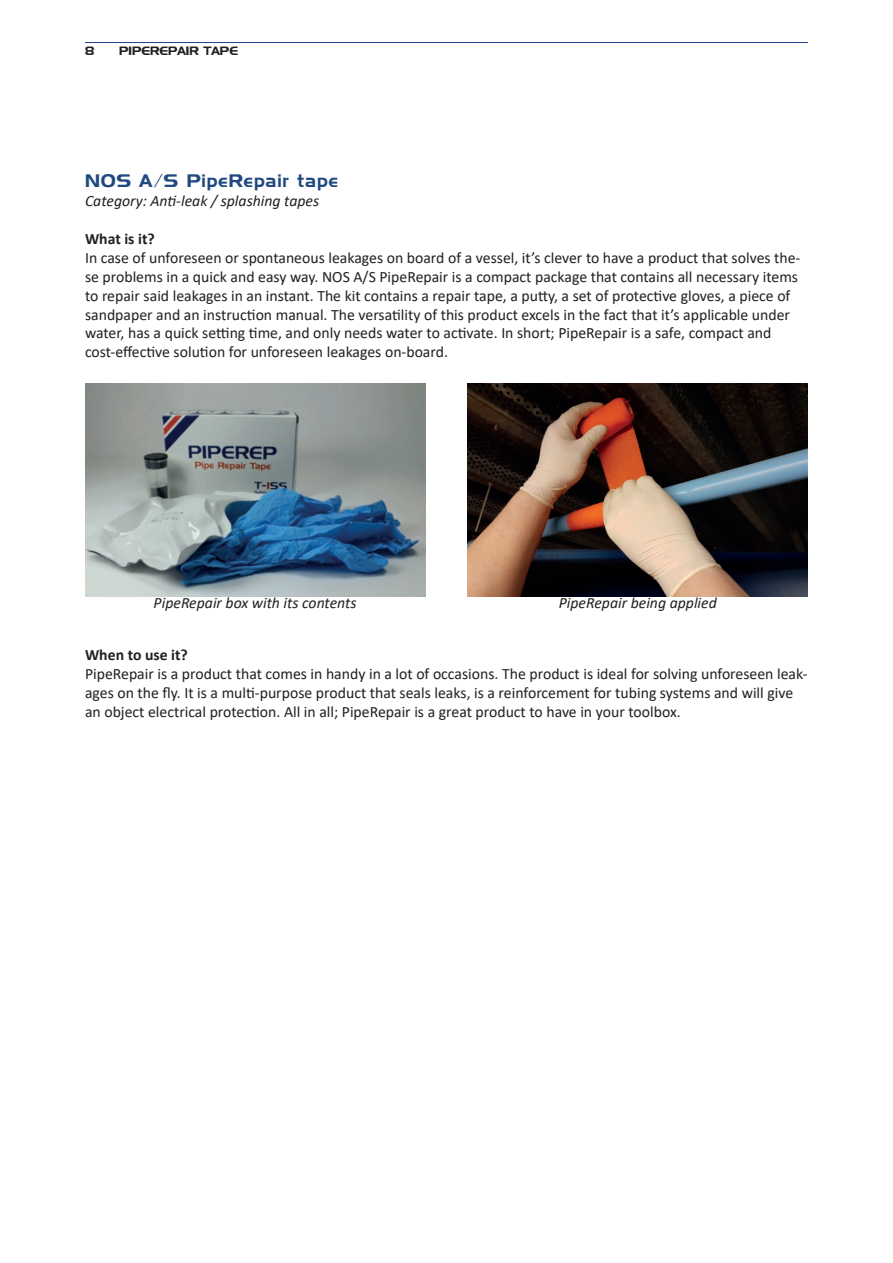
<style>
.page{position:relative;width:893px;height:1263px;background:#fff}
.page>*{position:absolute;margin:0;border:0;box-sizing:border-box;transform-origin:0 0}
.t1{font:18px "Denmark";letter-spacing:.04em;color:#204a7f}
.t2{font:15.75px/18.9px "Calibri";color:#231f20}
.t3{font:italic 15.75px "Calibri";color:#231f20}
.t4{font:700 15.75px "Calibri";color:#231f20}
.t5{font:12px "Denmark";color:#231f20}
</style>
<div class="page">
<img style="left:468px;top:384px;width:340px;height:212px">
<img style="left:85px;top:384px;width:340px;height:212px">
<hr style="left:85px;top:42px;width:723px;height:1px;background:#253f8e">
<p class="t5" style="left:85px;top:44px;width:11px">8</p>
<p class="t5" style="left:119px;top:44px;width:120px">PIPEREPAIR TAPE</p>
<p class="t1" style="left:85px;top:170px;width:255px">NOS A/S PipeRepair tape</p>
<p class="t3" style="left:85px;top:190px;width:236px">Category: Anti-leak / splashing tapes</p>
<p class="t4" style="left:85px;top:228px;width:71px">What is it?</p>
<p class="t2" style="left:85px;top:248px;width:717px">In case of unforeseen or spontaneous leakages on board of a vessel, it’s clever to have a product that solves the&shy;se problems in a quick and easy way. NOS A/S PipeRepair is a compact package that contains all necessary items to repair said leakages in an instant. The kit contains a repair tape, a putty, a set of protective gloves, a piece of sandpaper and an instruction manual. The versatility of this product excels in the fact that it’s applicable under water, has a quick setting time, and only needs water to activate. In short; PipeRepair is a safe, compact and cost-effective solution for unforeseen leakages on-board.</p>
<p class="t3" style="left:154px;top:592px;width:204px">PipeRepair box with its contents</p>
<p class="t3" style="left:559px;top:592px;width:160px">PipeRepair being applied</p>
<p class="t4" style="left:85px;top:643px;width:104px">When to use it?</p>
<p class="t2" style="left:85px;top:664px;width:724px">PipeRepair is a product that comes in handy in a lot of occasions. The product is ideal for solving unforeseen leak&shy;ages on the fly. It is a multi-purpose product that seals leaks, is a reinforcement for tubing systems and will give an object electrical protection. All in all; PipeRepair is a great product to have in your toolbox.</p>
</div>
